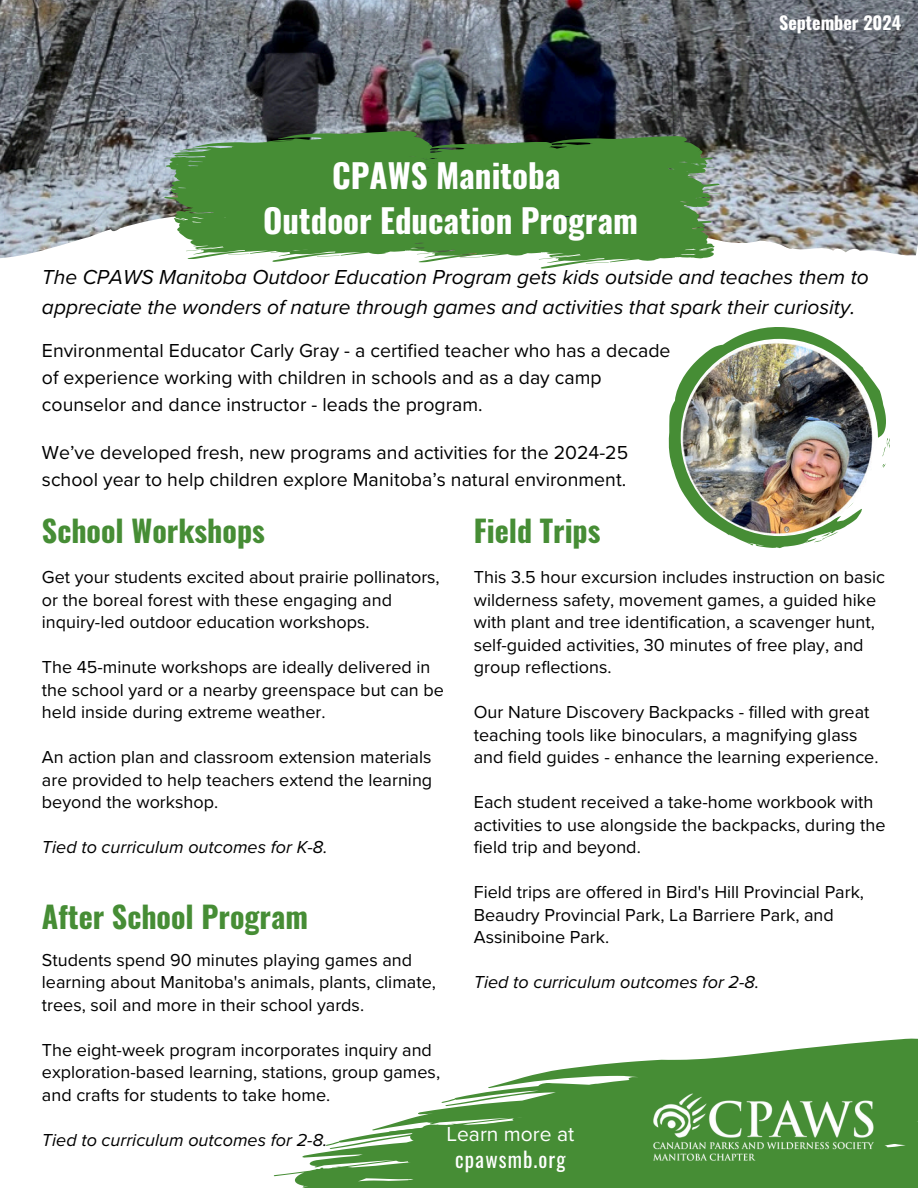
<style>
.page{position:relative;width:918px;height:1188px;background:#fff}
.page>*{position:absolute;margin:0;border:0;box-sizing:border-box;transform-origin:0 0}
.t1{font:700 33px/45.5px "Oswald";color:#fff;text-align:center}
.t2{font:700 30px "Oswald";color:#468d35}
.t3{font:italic 21px/29.2px "Proxima Nova";color:#000}
.t4{font:21px "Oswald";letter-spacing:.05em;color:#fff}
.t5{font:21px "Proxima Nova";color:#fff}
.t6{font:19.5px/27px "Proxima Nova";color:#000}
.t7{font:18px/22.5px "Proxima Nova";color:#000}
.t8{font:italic 18px "Proxima Nova";color:#000}
.t9{font:700 18px "Oswald";color:#fff}
</style>
<div class="page">
<img style="left:0;top:0;width:918px;height:258px">
<svg style="left:273px;top:1125px;width:116px;height:63px"></svg>
<svg style="left:389px;top:1038px;width:529px;height:150px;fill:#468d35"></svg>
<img style="left:654px;top:1094px;width:219px;height:66px">
<svg style="left:164px;top:131px;width:558px;height:138px;background:#5e9651"></svg>
<svg style="left:669px;top:327px;width:217px;height:221px"></svg>
<svg style="left:881px;top:463px;width:5px;height:5px"></svg>
<svg style="left:883px;top:437px;width:7px;height:20px"></svg>
<svg style="left:814px;top:531px;width:24px;height:11px"></svg>
<svg style="left:846px;top:504px;width:7px;height:7px"></svg>
<img style="left:681px;top:339px;width:197px;height:197px;border-radius:50%">
<p class="t9" style="left:779px;top:13px;width:124px">September 2024</p>
<h1 class="t1" style="left:263px;top:155px;width:376px">CPAWS Manitoba<br>Outdoor Education Program</h1>
<p class="t3" style="left:42px;top:262px;width:828px">The CPAWS Manitoba Outdoor Education Program gets kids outside and teaches them to appreciate the wonders of nature through games and activities that spark their curiosity.</p>
<p class="t6" style="left:42px;top:336px;width:630px">Environmental Educator Carly Gray - a certified teacher who has a decade of experience working with children in schools and as a day camp counselor and dance instructor - leads the program.</p>
<p class="t6" style="left:42px;top:439px;width:588px">We’ve developed fresh, new programs and activities for the 2024-25 school year to help children explore Manitoba’s natural environment.</p>
<h2 class="t2" style="left:42px;top:515px;width:224px">School Workshops</h2>
<p class="t7" style="left:42px;top:565px;width:399px">Get your students excited about prairie pollinators, or the boreal forest with these engaging and inquiry-led outdoor education workshops.</p>
<p class="t7" style="left:42px;top:655px;width:404px">The 45-minute workshops are ideally delivered in the school yard or a nearby greenspace but can be held inside during extreme weather.</p>
<p class="t7" style="left:42px;top:745px;width:392px;text-align:justify">An action plan and classroom extension materials are provided to help teachers extend the learning beyond the workshop.</p>
<p class="t8" style="left:42px;top:834px;width:287px">Tied to curriculum outcomes for K-8.</p>
<h2 class="t2" style="left:474px;top:515px;width:128px">Field Trips</h2>
<p class="t7" style="left:474px;top:565px;width:413px">This 3.5 hour excursion includes instruction on basic wilderness safety, movement games, a guided hike with plant and tree identification, a scavenger hunt, self-guided activities, 30 minutes of free play, and group reflections.</p>
<p class="t7" style="left:474px;top:700px;width:406px">Our Nature Discovery Backpacks - filled with great teaching tools like binoculars, a magnifying glass and field guides - enhance the learning experience.</p>
<p class="t7" style="left:474px;top:790px;width:413px">Each student received a take-home workbook with activities to use alongside the backpacks, during the field trip and beyond.</p>
<p class="t7" style="left:474px;top:880px;width:392px">Field trips are offered in Bird's Hill Provincial Park,<br>Beaudry Provincial Park, La Barriere Park, and<br>Assiniboine Park.</p>
<p class="t8" style="left:474px;top:969px;width:287px">Tied to curriculum outcomes for 2-8.</p>
<h2 class="t2" style="left:42px;top:901px;width:268px">After School Program</h2>
<p class="t7" style="left:42px;top:948px;width:396px">Students spend 90 minutes playing games and learning about Manitoba's animals, plants, climate, trees, soil and more in their school yards.</p>
<p class="t7" style="left:42px;top:1038px;width:400px">The eight-week program incorporates inquiry and exploration-based learning, stations, group games, and crafts for students to take home.</p>
<p class="t8" style="left:42px;top:1126px;width:287px">Tied to curriculum outcomes for 2-8.</p>
<p class="t5" style="left:446px;top:1118px;width:129px">Learn more at</p>
<p class="t4" style="left:455px;top:1141px;width:112px">cpawsmb.org</p>
</div>
